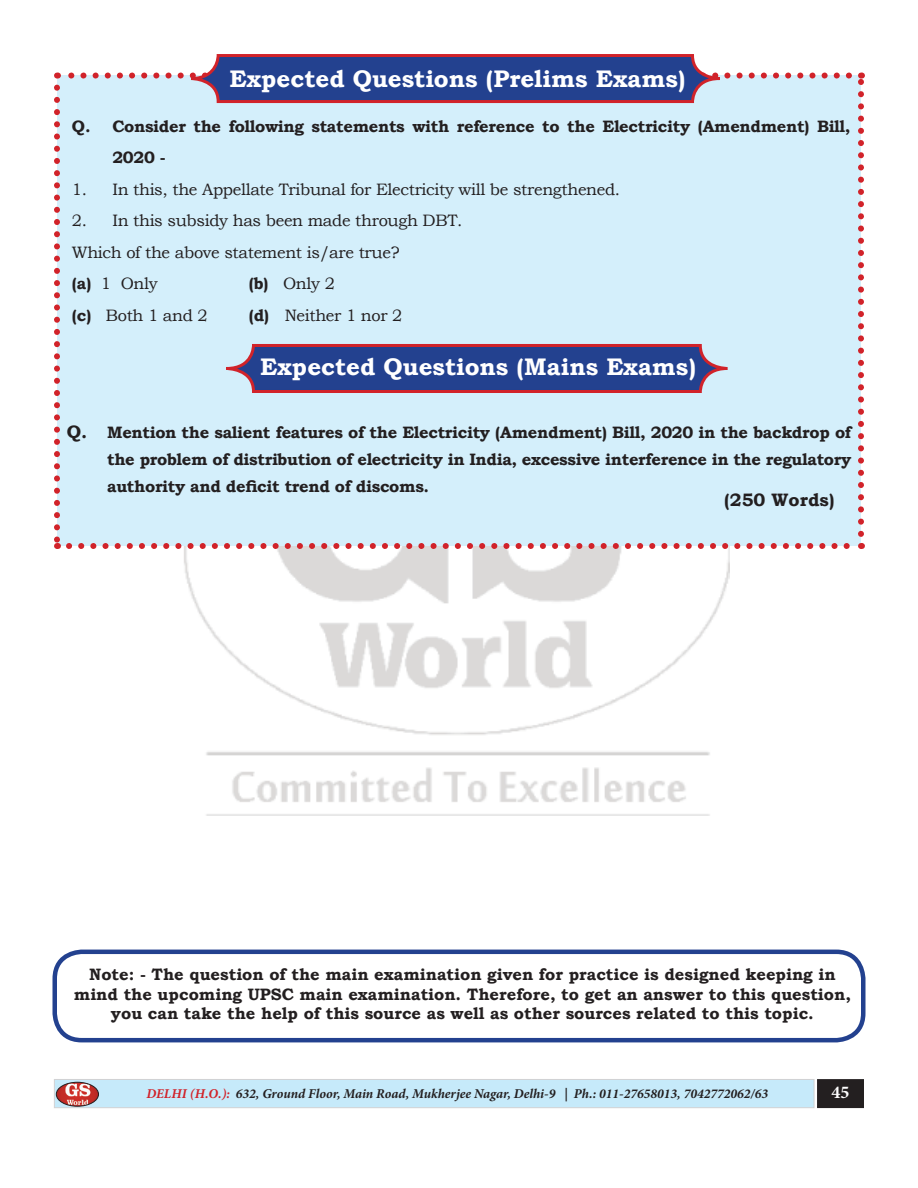
<style>
.page{position:relative;width:918px;height:1188px;background:#fff}
.page>*{position:absolute;margin:0;border:0;box-sizing:border-box;transform-origin:0 0}
.t1{font:700 24px "Bookman Old Style";color:#fff}
.t2{font:700 18px "Bookman Old Style";color:#231f20}
.t3{font:700 18px "Minion Pro";color:#fff}
.t4{font:700 16.5px/27px "Bookman Old Style";color:#231f20;text-align:justify}
.t5{font:16.5px/31.5px "Bookman Old Style";letter-spacing:-.02em;color:#231f20}
.t6{font:700 16.5px/31.5px "Bookman Old Style";letter-spacing:-.02em;color:#231f20}
.t7{font:italic 700 13.5px "Minion Pro";color:#231f20}
.s1{font-weight:700}
.s2{font-size:18px}
.s3{color:#d1232a}
</style>
<div class="page">
<img style="left:184px;top:549px;width:545px;height:266px">
<div style="left:54px;top:1079px;width:760px;height:29px;background:#c6eafa;border:1px solid #d1d2d4"></div>
<div style="left:818px;top:1080px;width:45px;height:27px;background:#231f20"></div>
<div style="left:817px;top:1079px;width:47px;height:29px;border:2px solid #231f20"></div>
<img style="left:56px;top:1082px;width:43px;height:24px">
<div style="left:56px;top:1082px;width:43px;height:24px;border:1px solid #231f20;border-radius:50%"></div>
<svg style="left:54px;top:54px;width:810px;height:495px;background:#c3d8ea"></svg>
<div style="left:52px;top:950px;width:814px;height:92px;border:4px solid #23418f;border-radius:27px"></div>
<h1 class="t1" style="left:229px;top:61px;width:457px">Expected Questions (Prelims Exams)</h1>
<p class="t6" style="left:112px;top:110px;width:740px;text-indent:-41px">Q. Consider the following statements with reference to the Electricity (Amendment) Bill,<br>2020 -</p>
<p class="t5" style="left:72px;top:173px;width:550px">1. In this, the Appellate Tribunal for Electricity will be strengthened.</p>
<p class="t5" style="left:72px;top:205px;width:392px">2. In this subsidy has been made through DBT.<br>Which of the above statement is/are true?<br><span class="s1">(a)</span> 1 Only</p>
<p class="t5" style="left:249px;top:268px;width:88px"><span class="s1">(b)</span> Only 2</p>
<p class="t5" style="left:72px;top:299px;width:137px"><span class="s1">(c)</span> Both 1 and 2</p>
<p class="t5" style="left:249px;top:299px;width:155px"><span class="s1">(d)</span> Neither 1 nor 2</p>
<h1 class="t1" style="left:260px;top:350px;width:437px">Expected Questions (Mains Exams)</h1>
<p class="t4" style="left:107px;top:419px;width:746px;text-indent:-40px"><span class="s2">Q.</span> Mention the salient features of the Electricity (Amendment) Bill, 2020 in the backdrop of the problem of distribution of electricity in India, excessive interference in the regulatory authority and deficit trend of discoms.</p>
<p class="t2" style="left:724px;top:487px;width:112px">(250 Words)</p>
<p class="t4" style="left:74px;top:964px;width:779px;line-height:19.8px;text-align:center">Note: - The question of the main examination given for practice is designed keeping in mind the upcoming UPSC main examination. Therefore, to get an answer to this question, you can take the help of this source as well as other sources related to this topic.</p>
<p class="t7" style="left:146px;top:1085px;width:623px"><span class="s3">DELHI (H.O.):</span> 632, Ground Floor, Main Road, Mukherjee Nagar, Delhi-9 | Ph.: 011-27658013, 7042772062/63</p>
<p class="t3" style="left:832px;top:1079px;width:19px">45</p>
</div>
